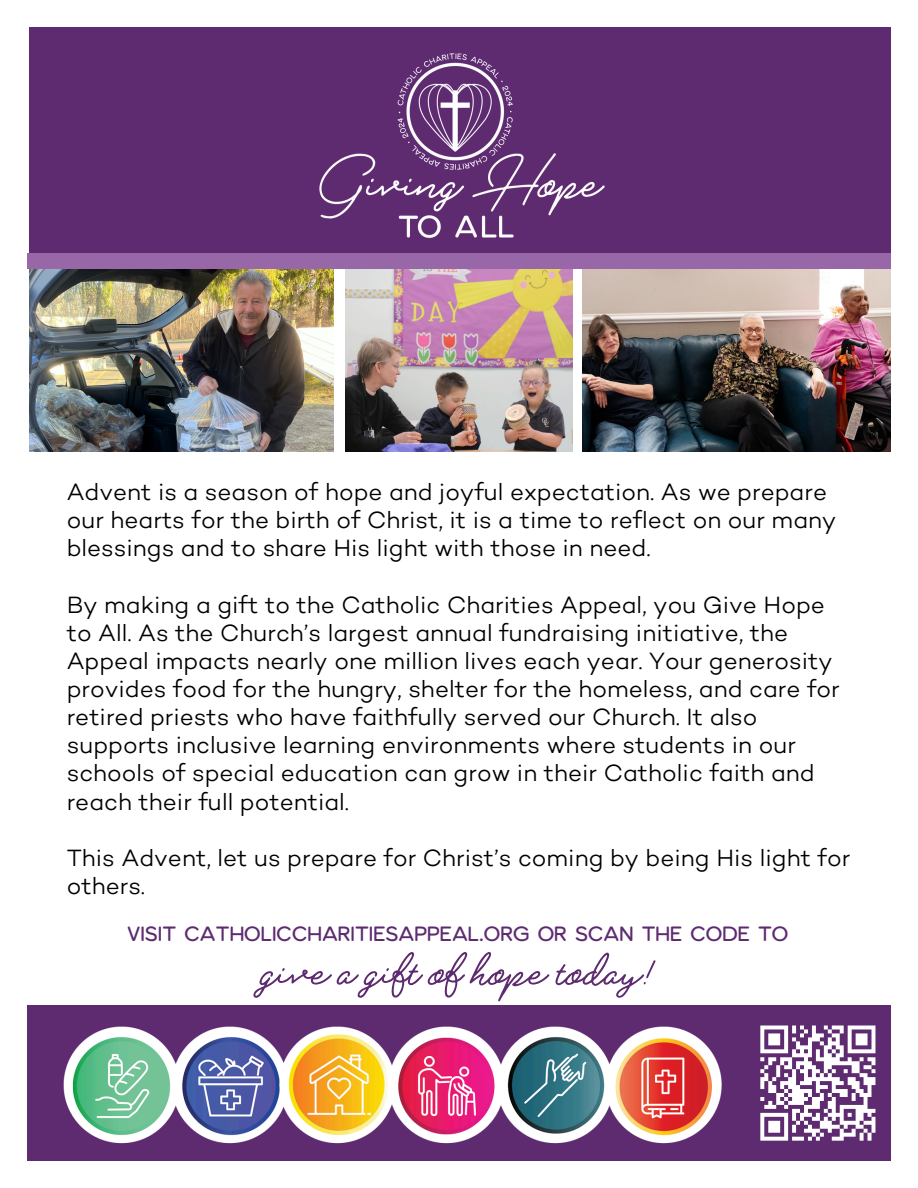
<style>
.page{position:relative;width:918px;height:1188px;background:#fff}
.page>*{position:absolute;margin:0;border:0;box-sizing:border-box;transform-origin:0 0}
.t1{font:700 97.65px "Boardwalk R Pen";color:#5e2b71}
.t2{font:300 24px/28.2px "Campton";color:#000}
.t3{font:20.7px "Milkstore 04 Clean";color:#5e2b71}
</style>
<div class="page">
<div style="left:30px;top:27px;width:861px;height:234px;background:#5e2b71"></div>
<img style="left:275px;top:53px;width:373px;height:222px">
<img style="left:345px;top:269px;width:228px;height:182px">
<img style="left:582px;top:269px;width:309px;height:182px">
<img style="left:30px;top:269px;width:303px;height:182px">
<div style="left:27px;top:1005px;width:864px;height:156px;background:#5e2b71"></div>
<svg style="left:797px;top:1025px;width:79px;height:116px"></svg>
<div style="left:27px;top:254px;width:864px;height:15px;background:#9767a8"></div>
<img style="left:63px;top:1025px;width:734px;height:119px">
<h2 class="t2" style="left:67px;top:480px;width:771px">Advent is a season of hope and joyful expectation. As we prepare our hearts for the birth of Christ, it is a time to reflect on our many blessings and to share His light with those in need.</h2>
<h2 class="t2" style="left:67px;top:593px;width:775px">By making a gift to the Catholic Charities Appeal, you Give Hope to All. As the Church’s largest annual fundraising initiative, the Appeal impacts nearly one million lives each year. Your generosity provides food for the hungry, shelter for the homeless, and care for retired priests who have faithfully served our Church. It also supports inclusive learning environments where students in our schools of special education can grow in their Catholic faith and reach their full potential.</h2>
<h2 class="t2" style="left:67px;top:846px;width:785px">This Advent, let us prepare for Christ’s coming by being His light for others.</h2>
<p class="t3" style="left:127px;top:920px;width:663px">VISIT CATHOLICCHARITIESAPPEAL.ORG OR SCAN THE CODE TO</p>
<p class="t1" style="left:262px;top:911px;width:395px">giveagiftofhopetoday!</p>
</div>
